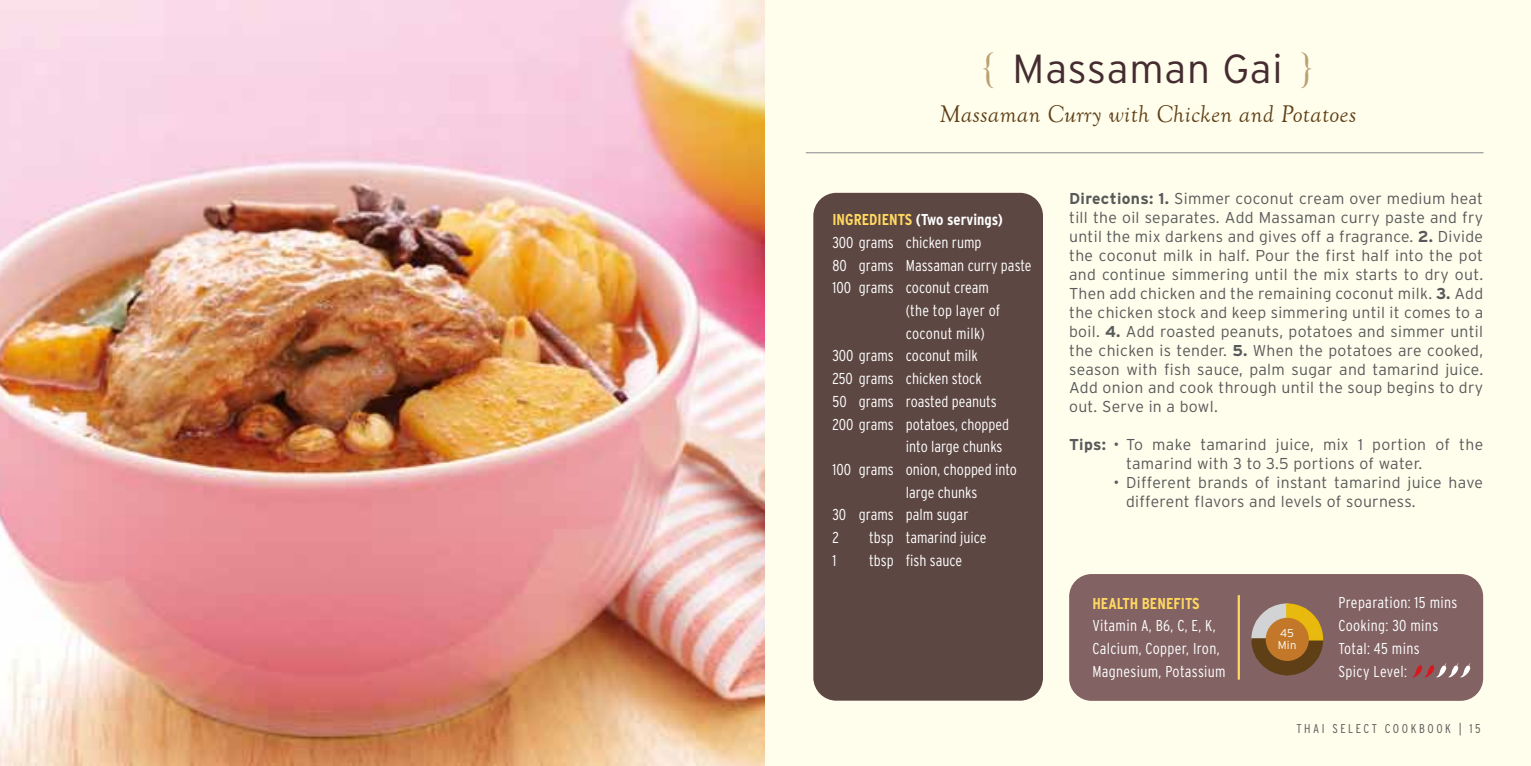
<style>
.page{position:relative;width:1531px;height:766px;background:#fff}
.page>*{position:absolute;margin:0;border:0;box-sizing:border-box;transform-origin:0 0}
.t1{font:300 40.5px "Interstate";letter-spacing:.02em;color:#442c30}
.t2{font:italic 24.75px "Goudy Old Style T";letter-spacing:.02em;color:#5e3f16}
.t3{font:300 15.75px/18.9px "Interstate";letter-spacing:.02em;color:#58595b;text-align:justify}
.t4{font:300 condensed 15.75px "Interstate";color:#fff}
.t5{font:300 condensed 15.75px/22.7px "Interstate";letter-spacing:.02em;color:#fff}
.t6{font:700 condensed 15.75px "Interstate";color:#fff}
.t7{font:700 condensed 15.75px "Interstate";color:#ffd761}
.t8{font:300 condensed 12.6px "Interstate";letter-spacing:.2em;color:#58595b}
.t9{font:300 11.25px/11.2px "Interstate";color:#fff}
.s1{font-family:"Trajan Pro";font-weight:400;font-size:41.18px;color:#baa172}
.s2{color:#ffd761}
.s3{font-weight:700}
</style>
<div class="page">
<img style="left:0;top:0;width:765px;height:765px">
<div style="left:765px;top:0;width:766px;height:765px;background:#fffdeb"></div>
<div style="left:1069px;top:574px;width:414px;height:126px;background:#826262;border-radius:23px"></div>
<hr style="left:806px;top:152px;width:677px;height:1px;background:#939598">
<hr style="left:1237px;top:595px;width:3px;height:84px;background:#ffd761">
<div style="left:813px;top:193px;width:230px;height:507px;background:#5d4742;border-radius:23px"></div>
<svg style="left:1251px;top:603px;width:73px;height:73px"></svg>
<div style="left:1265px;top:617px;width:44px;height:43px;background:#c27828;border-radius:50%"></div>
<svg style="left:1412px;top:663px;width:59px;height:15px"></svg>
<h1 class="t1" style="left:981px;top:46px;width:334px"><span class="s1">{</span> Massaman Gai <span class="s1">}</span></h1>
<h2 class="t2" style="left:940px;top:101px;width:418px">Massaman Curry with Chicken and Potatoes</h2>
<p class="t6" style="left:832px;top:211px;width:172px"><span class="s2">INGREDIENTS</span> (Two servings)</p>
<p class="t4" style="left:832px;top:233px;width:151px">300 grams chicken rump</p>
<p class="t4" style="left:832px;top:256px;width:201px">80 grams Massaman curry paste</p>
<p class="t4" style="left:832px;top:279px;width:158px">100 grams coconut cream</p>
<p class="t4" style="left:906px;top:301px;width:96px">(the top layer of</p>
<p class="t4" style="left:906px;top:324px;width:81px">coconut milk)</p>
<p class="t4" style="left:832px;top:347px;width:147px">300 grams coconut milk</p>
<p class="t4" style="left:832px;top:369px;width:151px">250 grams chicken stock</p>
<p class="t4" style="left:832px;top:392px;width:166px">50 grams roasted peanuts</p>
<p class="t4" style="left:832px;top:415px;width:178px">200 grams potatoes, chopped</p>
<p class="t4" style="left:906px;top:437px;width:98px">into large chunks</p>
<p class="t4" style="left:832px;top:460px;width:186px">100 grams onion, chopped into</p>
<p class="t4" style="left:906px;top:483px;width:73px">large chunks</p>
<p class="t4" style="left:832px;top:505px;width:137px">30 grams palm sugar</p>
<p class="t4" style="left:832px;top:528px;width:8px">2</p>
<p class="t4" style="left:869px;top:528px;width:119px">tbsp tamarind juice</p>
<p class="t4" style="left:832px;top:551px;width:5px">1</p>
<p class="t4" style="left:869px;top:551px;width:95px">tbsp fish sauce</p>
<p class="t3" style="left:1069px;top:189px;width:415px"><span class="s3">Directions: 1.</span> Simmer coconut cream over medium heat till the oil separates. Add Massaman curry paste and fry until the mix darkens and gives off a fragrance. <span class="s3">2.</span> Divide the coconut milk in half. Pour the first half into the pot and continue simmering until the mix starts to dry out.<br>Then add chicken and the remaining coconut milk. <span class="s3">3.</span> Add the chicken stock and keep simmering until it comes to a boil. <span class="s3">4.</span> Add roasted peanuts, potatoes and simmer until the chicken is tender. <span class="s3">5.</span> When the potatoes are cooked, season with fish sauce, palm sugar and tamarind juice.<br>Add onion and cook through until the soup begins to dry out. Serve in a bowl.</p>
<p class="t3" style="left:1069px;top:435px;width:415px;text-align:center"><span class="s3">Tips:</span> • To make tamarind juice, mix 1 portion of the tamarind with 3 to 3.5 portions of water.</p>
<p class="t3" style="left:1126px;top:473px;width:358px;text-indent:-13px">• Different brands of instant tamarind juice have different flavors and levels of sourness.</p>
<p class="t7" style="left:1092px;top:594px;width:109px">HEALTH BENEFITS</p>
<p class="t5" style="left:1092px;top:614px;width:135px">Vitamin A, B6, C, E, K,<br>Calcium, Copper, Iron,<br>Magnesium, Potassium</p>
<p class="t9" style="left:1278px;top:627px;width:20px">45<br>Min</p>
<p class="t5" style="left:1338px;top:591px;width:120px">Preparation: 15 mins<br>Cooking: 30 mins<br>Total: 45 mins<br>Spicy Level:</p>
<p class="t8" style="left:1296px;top:721px;width:186px">THAI SELECT COOKBOOK | 15</p>
</div>
